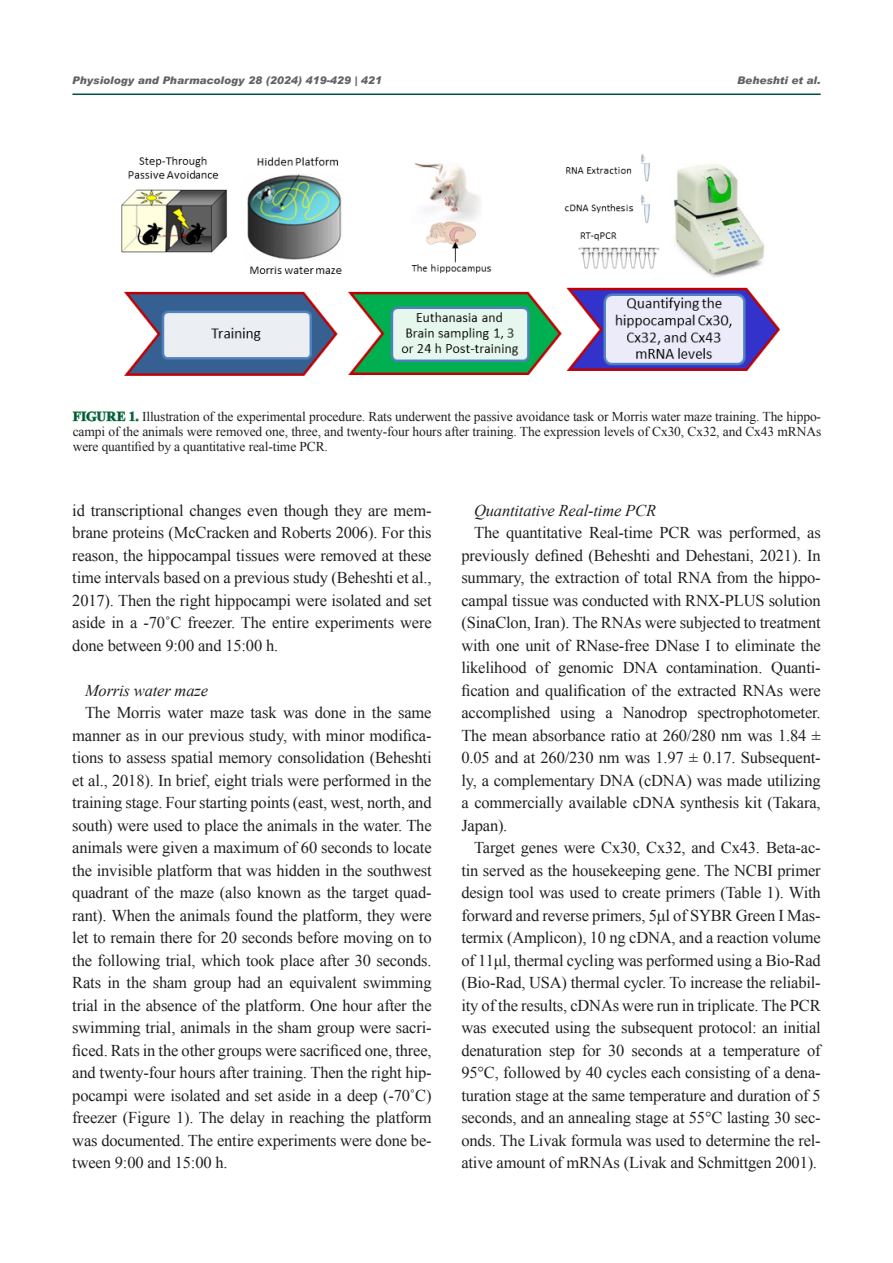
<style>
.page{position:relative;width:893px;height:1263px;background:#fff}
.page>*{position:absolute;margin:0;border:0;box-sizing:border-box;transform-origin:0 0}
.new_mant_style{font:16.5px/22.5px "Times New Roman";letter-spacing:-.01em;color:#231f20;text-align:justify}
.new_mant_style-2{font:italic 16.5px "Times New Roman";letter-spacing:-.01em;color:#231f20}
.matn_ok{font:13.5px/15px "Times New Roman";letter-spacing:-.01em;color:#231f20;text-align:justify}
.titr{font:italic 900 10.5px "Arial";color:#636366}
.s1{font-weight:700;color:#73bf80}
</style>
<div class="page">
<hr style="left:72px;top:94px;width:749px;height:1px;background:#034f41">
<img style="left:121px;top:154px;width:660px;height:222px">
<p class="titr" style="left:72px;top:74px;width:311px">Physiology and Pharmacology 28 (2024) 419-429 | 421</p>
<p class="titr" style="left:737px;top:74px;width:85px">Beheshti et al.</p>
<p class="matn_ok" style="left:73px;top:408px;width:750px"><span class="s1">FIGURE 1.</span> Illustration of the experimental procedure. Rats underwent the passive avoidance task or Morris water maze training. The hippo&shy;campi of the animals were removed one, three, and twenty-four hours after training. The expression levels of Cx30, Cx32, and Cx43 mRNAs were quantified by a quantitative real-time PCR.</p>
<p class="new_mant_style" style="left:72px;top:498px;width:361px">id transcriptional changes even though they are mem&shy;brane proteins (McCracken and Roberts 2006). For this reason, the hippocampal tissues were removed at these time intervals based on a previous study (Beheshti et al., 2017). Then the right hippocampi were isolated and set aside in a -70˚C freezer. The entire experiments were done between 9:00 and 15:00 h.</p>
<p class="new_mant_style-2" style="left:85px;top:679px;width:124px">Morris water maze</p>
<p class="new_mant_style" style="left:72px;top:701px;width:361px;text-indent:13px">The Morris water maze task was done in the same manner as in our previous study, with minor modifica&shy;tions to assess spatial memory consolidation (Beheshti et al., 2018). In brief, eight trials were performed in the training stage. Four starting points (east, west, north, and south) were used to place the animals in the water. The animals were given a maximum of 60 seconds to locate the invisible platform that was hidden in the southwest quadrant of the maze (also known as the target quad&shy;rant). When the animals found the platform, they were let to remain there for 20 seconds before moving on to the following trial, which took place after 30 seconds.<br>Rats in the sham group had an equivalent swimming trial in the absence of the platform. One hour after the swimming trial, animals in the sham group were sacri&shy;ficed. Rats in the other groups were sacrificed one, three, and twenty-four hours after training. Then the right hip&shy;pocampi were isolated and set aside in a deep (-70˚C) freezer (Figure 1). The delay in reaching the platform was documented. The entire experiments were done be&shy;tween 9:00 and 15:00 h.</p>
<p class="new_mant_style-2" style="left:474px;top:499px;width:183px">Quantitative Real-time PCR</p>
<p class="new_mant_style" style="left:461px;top:521px;width:361px;text-indent:13px">The quantitative Real-time PCR was performed, as previously defined (Beheshti and Dehestani, 2021). In summary, the extraction of total RNA from the hippo&shy;campal tissue was conducted with RNX-PLUS solution (SinaClon, Iran). The RNAs were subjected to treatment with one unit of RNase-free DNase I to eliminate the likelihood of genomic DNA contamination. Quanti&shy;fication and qualification of the extracted RNAs were accomplished using a Nanodrop spectrophotometer.<br>The mean absorbance ratio at 260/280 nm was 1.84 ± 0.05 and at 260/230 nm was 1.97 ± 0.17. Subsequent&shy;ly, a complementary DNA (cDNA) was made utilizing a commercially available cDNA synthesis kit (Takara, Japan).</p>
<p class="new_mant_style" style="left:461px;top:836px;width:361px;text-indent:13px">Target genes were Cx30, Cx32, and Cx43. Beta-ac&shy;tin served as the housekeeping gene. The NCBI primer design tool was used to create primers (Table 1). With forward and reverse primers, 5μl of SYBR Green I Mas&shy;termix (Amplicon), 10 ng cDNA, and a reaction volume of 11μl, thermal cycling was performed using a Bio-Rad (Bio-Rad, USA) thermal cycler. To increase the reliabil&shy;ity of the results, cDNAs were run in triplicate. The PCR was executed using the subsequent protocol: an initial denaturation step for 30 seconds at a temperature of 95°C, followed by 40 cycles each consisting of a dena&shy;turation stage at the same temperature and duration of 5 seconds, and an annealing stage at 55°C lasting 30 sec&shy;onds. The Livak formula was used to determine the rel&shy;ative amount of mRNAs (Livak and Schmittgen 2001).</p>
</div>
